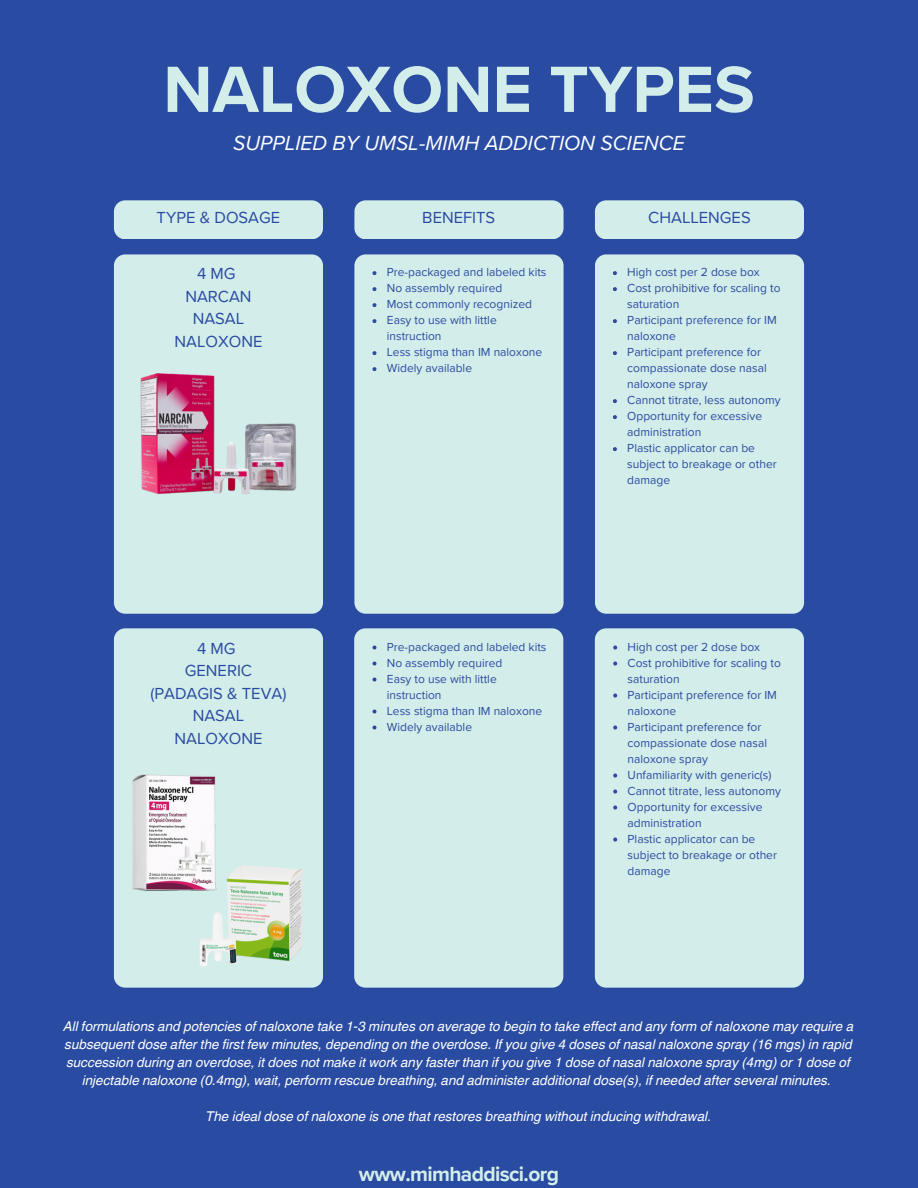
<style>
.page{position:relative;width:918px;height:1188px;background:#294ba1}
.page>*{position:absolute;margin:0;border:0;box-sizing:border-box;transform-origin:0 0}
.t1{font:700 67.8px "Proxima Nova";color:#d3edea}
.t2{font:italic 21px "Proxima Nova";color:#fff}
.t3{font:700 21px "Proxima Nova";letter-spacing:-.03em;color:#d3edea}
.t4{font:16.5px/22.5px "Proxima Nova";color:#294ba1;text-align:center}
.t5{font:italic 13.5px/18px "Helvetica World";color:#fff;text-align:center}
.t6{font:12px/16px "Proxima Nova";color:#294ba1}
</style>
<div class="page">
<div style="left:114px;top:200px;width:209px;height:39px;background:#d3edea;border-radius:11px"></div>
<div style="left:354px;top:200px;width:210px;height:39px;background:#d3edea;border-radius:11px"></div>
<div style="left:595px;top:200px;width:209px;height:39px;background:#d3edea;border-radius:11px"></div>
<div style="left:114px;top:254px;width:209px;height:360px;background:#d3edea;border-radius:11px"></div>
<div style="left:354px;top:254px;width:210px;height:360px;background:#d3edea;border-radius:11px"></div>
<div style="left:595px;top:254px;width:209px;height:360px;background:#d3edea;border-radius:11px"></div>
<div style="left:114px;top:628px;width:209px;height:359px;background:#d3edea;border-radius:11px"></div>
<div style="left:354px;top:628px;width:209px;height:359px;background:#d3edea;border-radius:11px"></div>
<div style="left:595px;top:628px;width:209px;height:359px;background:#d3edea;border-radius:11px"></div>
<img style="left:113px;top:750px;width:103px;height:165px">
<img style="left:148px;top:851px;width:207px;height:128px">
<img style="left:140px;top:373px;width:157px;height:121px">
<svg style="left:613px;top:646px;width:4px;height:4px"></svg>
<svg style="left:613px;top:662px;width:4px;height:4px"></svg>
<svg style="left:613px;top:694px;width:4px;height:4px"></svg>
<svg style="left:613px;top:726px;width:4px;height:4px"></svg>
<svg style="left:613px;top:774px;width:4px;height:4px"></svg>
<svg style="left:613px;top:790px;width:4px;height:4px"></svg>
<svg style="left:613px;top:806px;width:4px;height:4px"></svg>
<svg style="left:613px;top:838px;width:4px;height:4px"></svg>
<svg style="left:613px;top:271px;width:4px;height:4px"></svg>
<svg style="left:613px;top:287px;width:4px;height:4px"></svg>
<svg style="left:613px;top:319px;width:4px;height:4px"></svg>
<svg style="left:613px;top:351px;width:4px;height:4px"></svg>
<svg style="left:613px;top:399px;width:4px;height:4px"></svg>
<svg style="left:613px;top:415px;width:4px;height:4px"></svg>
<svg style="left:613px;top:447px;width:4px;height:4px"></svg>
<svg style="left:372px;top:646px;width:4px;height:4px"></svg>
<svg style="left:372px;top:662px;width:4px;height:4px"></svg>
<svg style="left:372px;top:678px;width:4px;height:4px"></svg>
<svg style="left:372px;top:710px;width:4px;height:4px"></svg>
<svg style="left:372px;top:726px;width:4px;height:4px"></svg>
<svg style="left:372px;top:271px;width:4px;height:4px"></svg>
<svg style="left:372px;top:287px;width:4px;height:4px"></svg>
<svg style="left:372px;top:303px;width:4px;height:4px"></svg>
<svg style="left:372px;top:319px;width:4px;height:4px"></svg>
<svg style="left:372px;top:351px;width:4px;height:4px"></svg>
<svg style="left:372px;top:367px;width:4px;height:4px"></svg>
<p class="t1" style="left:163px;top:50px;width:593px">NALOXONE TYPES</p>
<p class="t2" style="left:233px;top:131px;width:453px">SUPPLIED BY UMSL-MIMH ADDICTION SCIENCE</p>
<h4 class="t4" style="left:157px;top:207px;width:125px">TYPE &amp; DOSAGE</h4>
<h4 class="t4" style="left:422px;top:207px;width:74px">BENEFITS</h4>
<h4 class="t4" style="left:648px;top:207px;width:104px">CHALLENGES</h4>
<p class="t4" style="left:174px;top:263px;width:89px">4 MG<br>NARCAN<br>NASAL<br>NALOXONE</p>
<p class="t6" style="left:387px;top:264px;width:161px">Pre-packaged and labeled kits</p>
<p class="t6" style="left:387px;top:280px;width:117px">No assembly required</p>
<p class="t6" style="left:387px;top:296px;width:147px">Most commonly recognized</p>
<p class="t6" style="left:387px;top:312px;width:111px">Easy to use with little instruction</p>
<p class="t6" style="left:387px;top:344px;width:157px">Less stigma than IM naloxone</p>
<p class="t6" style="left:387px;top:360px;width:87px">Widely available</p>
<p class="t6" style="left:627px;top:264px;width:134px">High cost per 2 dose box</p>
<p class="t6" style="left:627px;top:280px;width:155px">Cost prohibitive for scaling to saturation</p>
<p class="t6" style="left:627px;top:312px;width:151px">Participant preference for IM naloxone</p>
<p class="t6" style="left:627px;top:344px;width:141px">Participant preference for compassionate dose nasal naloxone spray</p>
<p class="t6" style="left:627px;top:392px;width:155px">Cannot titrate, less autonomy</p>
<h4 class="t6" style="left:627px;top:408px;width:136px">Opportunity for excessive administration</h4>
<p class="t6" style="left:627px;top:440px;width:151px">Plastic applicator can be subject to breakage or other damage</p>
<p class="t4" style="left:150px;top:637px;width:138px">4 MG<br>GENERIC (PADAGIS &amp; TEVA)<br>NASAL<br>NALOXONE</p>
<p class="t6" style="left:628px;top:639px;width:134px">High cost per 2 dose box</p>
<p class="t6" style="left:387px;top:639px;width:161px">Pre-packaged and labeled kits</p>
<p class="t6" style="left:387px;top:655px;width:117px">No assembly required</p>
<p class="t6" style="left:387px;top:671px;width:111px">Easy to use with little instruction</p>
<p class="t6" style="left:387px;top:703px;width:157px">Less stigma than IM naloxone</p>
<p class="t6" style="left:387px;top:719px;width:87px">Widely available</p>
<p class="t6" style="left:628px;top:655px;width:155px">Cost prohibitive for scaling to saturation</p>
<p class="t6" style="left:628px;top:687px;width:151px">Participant preference for IM naloxone</p>
<p class="t6" style="left:628px;top:719px;width:141px">Participant preference for compassionate dose nasal naloxone spray</p>
<p class="t6" style="left:628px;top:767px;width:145px">Unfamiliarity with generic(s)</p>
<h4 class="t6" style="left:628px;top:783px;width:155px">Cannot titrate, less autonomy</h4>
<p class="t6" style="left:628px;top:799px;width:136px">Opportunity for excessive administration</p>
<p class="t6" style="left:628px;top:831px;width:151px">Plastic applicator can be subject to breakage or other damage</p>
<h1 class="t5" style="left:63px;top:1016px;width:792px">All formulations and potencies of naloxone take 1-3 minutes on average to begin to take effect and any form of naloxone may require a subsequent dose after the first few minutes, depending on the overdose. If you give 4 doses of nasal naloxone spray (16 mgs) in rapid succession during an overdose, it does not make it work any faster than if you give 1 dose of nasal naloxone spray (4mg) or 1 dose of injectable naloxone (0.4mg), wait, perform rescue breathing, and administer additional dose(s), if needed after several minutes.</h1>
<h2 class="t5" style="left:206px;top:1106px;width:507px">The ideal dose of naloxone is one that restores breathing without inducing withdrawal.</h2>
<p class="t3" style="left:359px;top:1162px;width:202px">www.mimhaddisci.org</p>
</div>
